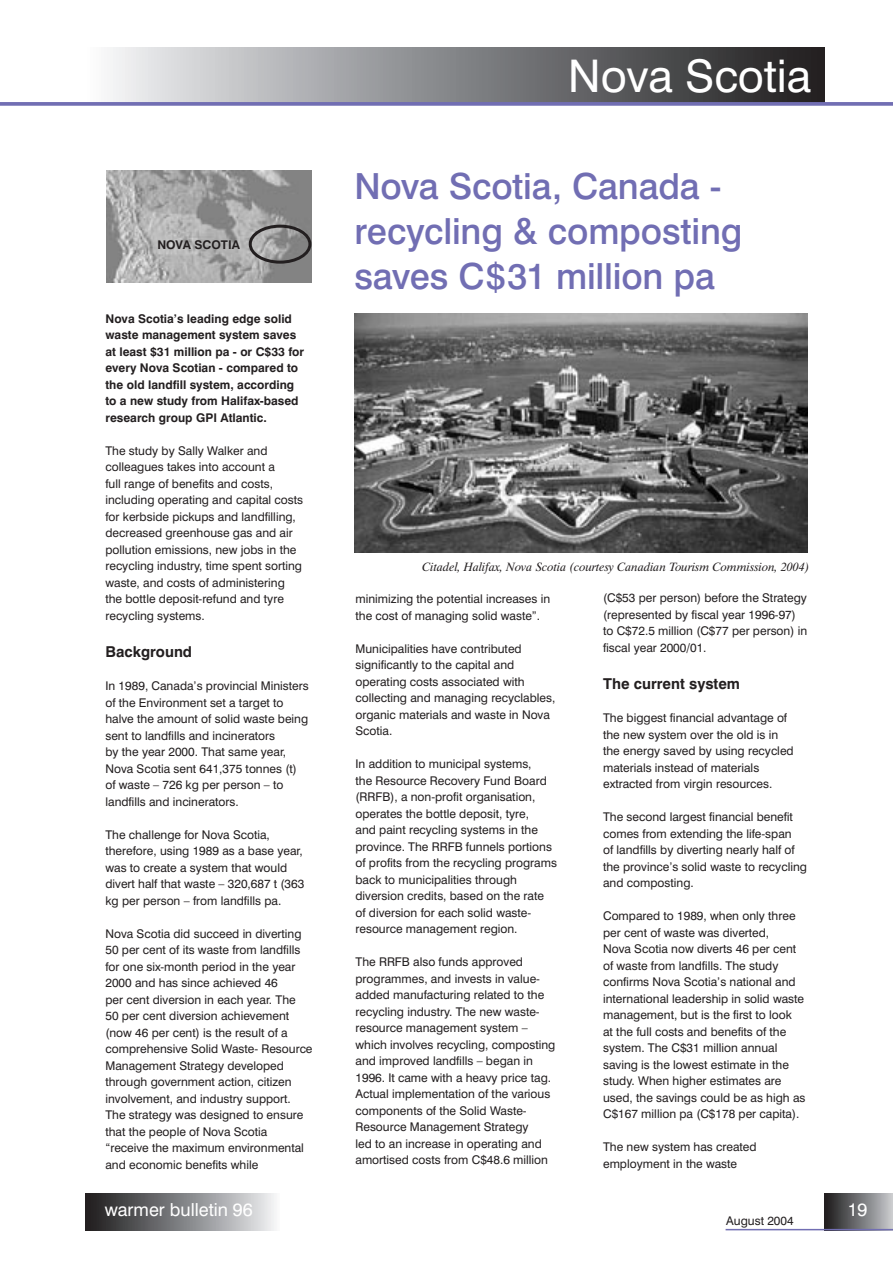
<style>
.page{position:relative;width:893px;height:1263px;background:#fff}
.page>*{position:absolute;margin:0;border:0;box-sizing:border-box;transform-origin:0 0}
.t1{font:45px "Swiss 721 BT";color:#fff}
.t2{font:500 36px/45px "Swiss 721 BT";letter-spacing:-.005em;color:#716eb3}
.t3{font:18px "Swiss 721 BT";color:#fff}
.t4{font:700 15px "Swiss 721 BT";color:#231f20}
.t5{font:12px/16.5px "Swiss 721 BT";color:#231f20}
.t6{font:700 12px/16.5px "Swiss 721 BT";color:#231f20}
.t7{font:italic 12px "Dutch 801 BT";color:#231f20}
</style>
<div class="page">
<div style="left:85px;top:1193px;width:195px;height:37px;background:linear-gradient(to right,#19191a,#f0f2f5)"></div>
<div style="left:825px;top:1193px;width:68px;height:37px;background:linear-gradient(to right,#1c1b1c,#c6c8cc)"></div>
<hr style="left:726px;top:1229px;width:167px;height:1px;background:#716eb3">
<div style="left:84px;top:48px;width:740px;height:55px;background:linear-gradient(to right,#f4f5f8,#1c1b1d)"></div>
<svg style="left:0;top:102px;width:893px;height:4px;background:#7a77b7"></svg>
<img style="left:354px;top:314px;width:454px;height:239px">
<img style="left:106px;top:170px;width:206px;height:112px">
<div style="left:249px;top:225px;width:62px;height:39px;border:3px solid #231f20;border-radius:50%"></div>
<p class="t6" style="left:157px;top:237px;width:84px">NOVA SCOTIA</p>
<p class="t6" style="left:105px;top:310px;width:200px">Nova Scotia’s leading edge solid waste management system saves at least $31 million pa - or C$33 for every Nova Scotian - compared to the old landfill system, according to a new study from Halifax-based research group GPI Atlantic.</p>
<p class="t5" style="left:105px;top:442px;width:199px">The study by Sally Walker and colleagues takes into account a<br>full range of benefits and costs, including operating and capital costs for kerbside pickups and landfilling, decreased greenhouse gas and air pollution emissions, new jobs in the recycling industry, time spent sorting waste, and costs of administering the bottle deposit-refund and tyre recycling systems.</p>
<p class="t4" style="left:105px;top:643px;width:88px">Background</p>
<p class="t5" style="left:105px;top:677px;width:205px">In 1989, Canada’s provincial Ministers of the Environment set a target to halve the amount of solid waste being sent to landfills and incinerators<br>by the year 2000. That same year, Nova Scotia sent 641,375 tonnes (t) of waste – 726 kg per person – to landfills and incinerators.</p>
<p class="t5" style="left:105px;top:826px;width:200px">The challenge for Nova Scotia, therefore, using 1989 as a base year, was to create a system that would divert half that waste – 320,687 t (363 kg per person – from landfills pa.</p>
<p class="t5" style="left:105px;top:925px;width:209px">Nova Scotia did succeed in diverting 50 per cent of its waste from landfills for one six-month period in the year 2000 and has since achieved 46<br>per cent diversion in each year. The<br>50 per cent diversion achievement (now 46 per cent) is the result of a comprehensive Solid Waste- Resource Management Strategy developed through government action, citizen involvement, and industry support.<br>The strategy was designed to ensure that the people of Nova Scotia “receive the maximum environmental and economic benefits while</p>
<h1 class="t1" style="left:568px;top:49px;width:244px">Nova Scotia</h1>
<h2 class="t2" style="left:354px;top:163px;width:390px">Nova Scotia, Canada - recycling &amp; composting saves C$31 million pa</h2>
<p class="t7" style="left:422px;top:560px;width:389px">Citadel, Halifax, Nova Scotia (courtesy Canadian Tourism Commission, 2004)</p>
<p class="t5" style="left:355px;top:590px;width:196px">minimizing the potential increases in the cost of managing solid waste”.</p>
<p class="t5" style="left:355px;top:640px;width:201px">Municipalities have contributed significantly to the capital and operating costs associated with collecting and managing recyclables, organic materials and waste in Nova<br>Scotia.</p>
<p class="t5" style="left:355px;top:755px;width:203px">In addition to municipal systems,<br>the Resource Recovery Fund Board (RRFB), a non-profit organisation, operates the bottle deposit, tyre,<br>and paint recycling systems in the province. The RRFB funnels portions of profits from the recycling programs back to municipalities through diversion credits, based on the rate of diversion for each solid waste&shy;resource management region.</p>
<p class="t5" style="left:355px;top:953px;width:201px">The RRFB also funds approved programmes, and invests in value&shy;added manufacturing related to the recycling industry. The new waste&shy;resource management system – which involves recycling, composting and improved landfills – began in 1996. It came with a heavy price tag.<br>Actual implementation of the various components of the Solid Waste-Resource Management Strategy<br>led to an increase in operating and amortised costs from C$48.6 million</p>
<p class="t5" style="left:603px;top:590px;width:206px">(C$53 per person) before the Strategy (represented by fiscal year 1996-97) to C$72.5 million (C$77 per person) in fiscal year 2000/01.</p>
<p class="t4" style="left:603px;top:675px;width:138px">The current system</p>
<p class="t5" style="left:603px;top:710px;width:192px">The biggest financial advantage of the new system over the old is in the energy saved by using recycled materials instead of materials extracted from virgin resources.</p>
<p class="t5" style="left:603px;top:809px;width:205px">The second largest financial benefit comes from extending the life-span<br>of landfills by diverting nearly half of the province’s solid waste to recycling and composting.</p>
<p class="t5" style="left:603px;top:908px;width:204px">Compared to 1989, when only three per cent of waste was diverted,<br>Nova Scotia now diverts 46 per cent of waste from landfills. The study confirms Nova Scotia’s national and international leadership in solid waste management, but is the first to look<br>at the full costs and benefits of the system. The C$31 million annual saving is the lowest estimate in the study. When higher estimates are used, the savings could be as high as C$167 million pa (C$178 per capita).</p>
<p class="t5" style="left:603px;top:1139px;width:155px">The new system has created employment in the waste</p>
<h3 class="t3" style="left:105px;top:1198px;width:149px">warmer bulletin 96</h3>
<h3 class="t3" style="left:848px;top:1198px;width:21px">19</h3>
<p class="t5" style="left:726px;top:1213px;width:69px">August 2004</p>
</div>
